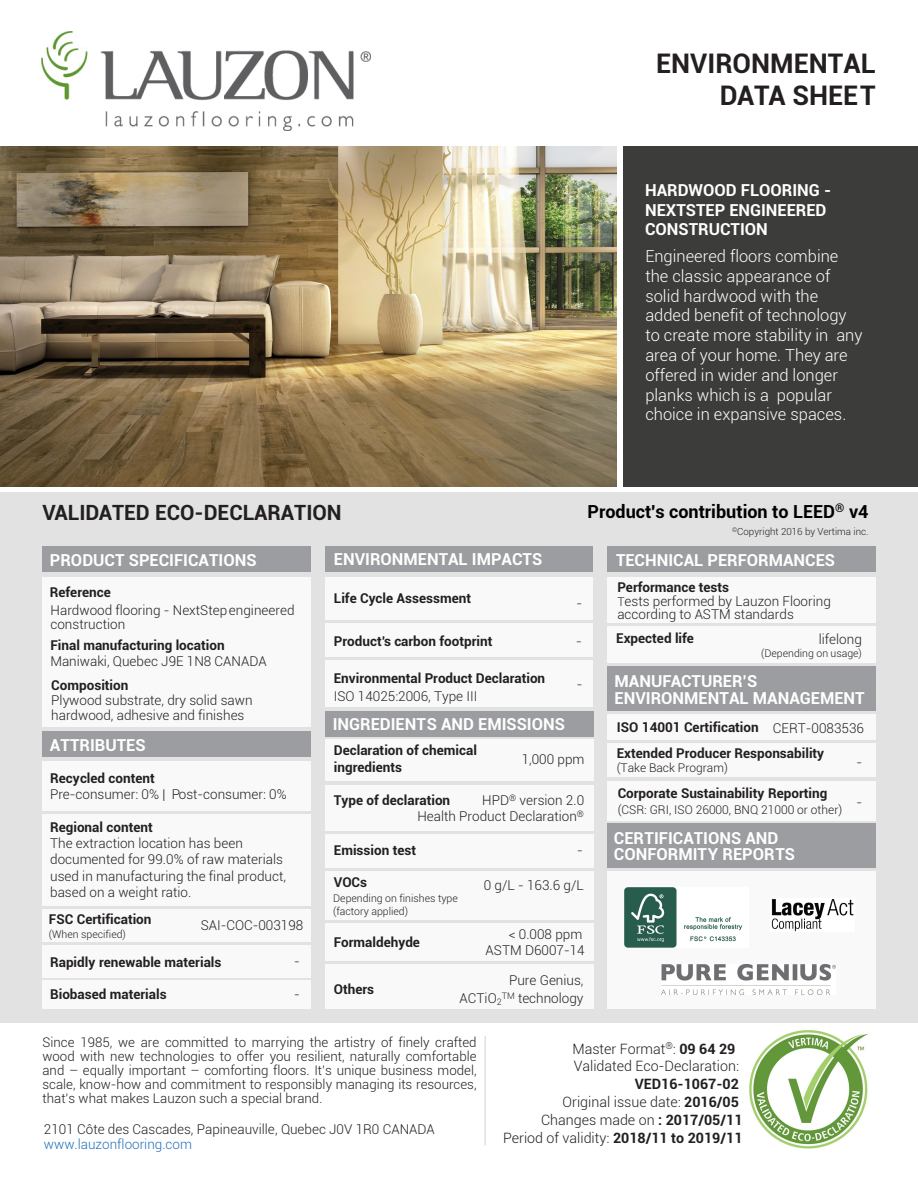
<style>
.page{position:relative;width:918px;height:1188px;background:#fff}
.page>*{position:absolute;margin:0;border:0;box-sizing:border-box;transform-origin:0 0}
.t1{font:700 27px "Roboto";color:#231f20}
.t2{font:700 21px "Roboto";color:#231f20}
.t3{font:700 18px "Roboto";color:#000}
.t4{font:700 16.5px/19.8px "Roboto";color:#fff}
.t5{font:300 16.5px/19.8px "Roboto";color:#fff}
.t6{font:300 14.25px/17.9px "Roboto";color:#231f20}
.t7{font:300 13.5px/16.2px "Roboto";color:#231f20}
.t8{font:700 13.5px/16.2px "Roboto";color:#231f20}
.t9{font:300 13.5px "Roboto";color:#2370b9}
.t10{font:300 13.35px/14px "Roboto";color:#231f20;text-align:justify}
.t11{font:300 12px "Roboto";color:#231f20}
.t12{font:300 10.5px/12.6px "Roboto";color:#231f20}
.t13{font:300 9.75px "Roboto";color:#231f20}
.s1{font-weight:700}
.s2{font-size:12px}
</style>
<div class="page">
<div style="left:0;top:492px;width:918px;height:530px;background:#e2e2e2"></div>
<hr style="left:485px;top:1036px;width:1px;height:109px;background:#d1d2d4">
<div style="left:43px;top:546px;width:268px;height:26px;background:#9b9da0"></div>
<div style="left:43px;top:731px;width:268px;height:26px;background:#9b9da0"></div>
<div style="left:325px;top:711px;width:269px;height:26px;background:#9b9da0"></div>
<div style="left:607px;top:667px;width:268px;height:44px;background:#9b9da0"></div>
<div style="left:607px;top:823px;width:268px;height:45px;background:#9b9da0"></div>
<div style="left:325px;top:546px;width:267px;height:26px;background:#9b9da0"></div>
<div style="left:607px;top:546px;width:268px;height:26px;background:#9b9da0"></div>
<div style="left:43px;top:577px;width:268px;height:150px;background:#fff"></div>
<div style="left:43px;top:761px;width:268px;height:50px;background:#fff"></div>
<div style="left:325px;top:577px;width:267px;height:42px;background:#fff"></div>
<div style="left:325px;top:623px;width:267px;height:34px;background:#fff"></div>
<div style="left:325px;top:660px;width:267px;height:46px;background:#fff"></div>
<div style="left:325px;top:740px;width:269px;height:41px;background:#fff"></div>
<div style="left:325px;top:785px;width:269px;height:45px;background:#fff"></div>
<div style="left:325px;top:834px;width:269px;height:34px;background:#fff"></div>
<div style="left:325px;top:871px;width:269px;height:49px;background:#fff"></div>
<div style="left:325px;top:923px;width:269px;height:38px;background:#fff"></div>
<div style="left:325px;top:964px;width:269px;height:45px;background:#fff"></div>
<div style="left:43px;top:815px;width:268px;height:91px;background:#fff"></div>
<div style="left:43px;top:909px;width:268px;height:32px;background:#fff"></div>
<div style="left:607px;top:577px;width:268px;height:46px;background:#fff"></div>
<div style="left:607px;top:715px;width:268px;height:25px;background:#fff"></div>
<div style="left:43px;top:945px;width:268px;height:33px;background:#fff"></div>
<div style="left:607px;top:626px;width:268px;height:37px;background:#fff"></div>
<div style="left:607px;top:743px;width:268px;height:34px;background:#fff"></div>
<div style="left:43px;top:980px;width:268px;height:29px;background:#fff"></div>
<div style="left:607px;top:781px;width:268px;height:40px;background:#fff"></div>
<div style="left:607px;top:872px;width:268px;height:137px;background:#fff"></div>
<div style="left:623px;top:147px;width:295px;height:340px;background:#3c3c3b"></div>
<img style="left:0;top:147px;width:617px;height:339px">
<img style="left:41px;top:31px;width:329px;height:100px">
<img style="left:749px;top:1030px;width:120px;height:119px">
<img style="left:771px;top:899px;width:83px;height:33px">
<img style="left:662px;top:965px;width:173px;height:29px">
<img style="left:624px;top:887px;width:118px;height:61px">
<p class="t1" style="left:656px;top:44px;width:221px">ENVIRONMENTAL</p>
<p class="t1" style="left:720px;top:77px;width:157px">DATA SHEET</p>
<p class="t4" style="left:645px;top:179px;width:188px">HARDWOOD FLOORING -<br>NEXTSTEP ENGINEERED<br>CONSTRUCTION</p>
<p class="t2" style="left:43px;top:497px;width:301px">VALIDATED ECO-DECLARATION</p>
<p class="t4" style="left:50px;top:550px;width:208px">PRODUCT SPECIFICATIONS</p>
<p class="t4" style="left:334px;top:549px;width:210px">ENVIRONMENTAL IMPACTS</p>
<p class="t5" style="left:645px;top:246px;width:219px">Engineered floors combine the classic appearance of solid hardwood with the added benefit of technology to create more stability in any area of your home. They are offered in wider and longer planks which is a popular choice in expansive spaces.</p>
<h3 class="t3" style="left:588px;top:499px;width:282px">Product's contribution to LEED<sup>®</sup> v4</h3>
<p class="t13" style="left:732px;top:525px;width:138px"><sup>©</sup>Copyright 2016 by Vertima inc.</p>
<p class="t4" style="left:616px;top:549px;width:221px">TECHNICAL PERFORMANCES</p>
<p class="t8" style="left:50px;top:583px;width:62px">Reference</p>
<p class="t7" style="left:50px;top:602px;width:246px;line-height:14.1px">Hardwood flooring - NextStep engineered construction</p>
<p class="t8" style="left:50px;top:636px;width:176px">Final manufacturing location</p>
<p class="t7" style="left:50px;top:652px;width:218px">Maniwaki, Quebec J9E 1N8 CANADA</p>
<p class="t8" style="left:51px;top:677px;width:79px">Composition</p>
<p class="t7" style="left:51px;top:692px;width:203px;line-height:14.7px">Plywood substrate, dry solid sawn hardwood, adhesive and finishes</p>
<p class="t4" style="left:50px;top:735px;width:97px">ATTRIBUTES</p>
<p class="t8" style="left:50px;top:769px;width:106px">Recycled content</p>
<p class="t7" style="left:50px;top:786px;width:238px">Pre-consumer: 0% | Post-consumer: 0%</p>
<p class="t7" style="left:50px;top:819px;width:237px"><span class="s1">Regional content<br></span>The extraction location has been documented for 99.0% of raw materials used in manufacturing the final product, based on a weight ratio.</p>
<p class="t8" style="left:49px;top:910px;width:104px">FSC Certification</p>
<p class="t12" style="left:49px;top:927px;width:78px">(When specified)</p>
<p class="t7" style="left:201px;top:917px;width:104px">SAI-COC-003198</p>
<p class="t7" style="left:294px;top:953px;width:7px">-</p>
<p class="t8" style="left:50px;top:953px;width:173px">Rapidly renewable materials</p>
<p class="t8" style="left:50px;top:986px;width:118px">Biobased materials</p>
<p class="t7" style="left:294px;top:986px;width:7px">-</p>
<p class="t8" style="left:334px;top:590px;width:139px">Life Cycle Assessment</p>
<p class="t8" style="left:334px;top:633px;width:160px">Product’s carbon footprint</p>
<p class="t7" style="left:576px;top:633px;width:7px">-</p>
<p class="t7" style="left:576px;top:594px;width:7px">-</p>
<p class="t8" style="left:334px;top:670px;width:213px">Environmental Product Declaration</p>
<p class="t7" style="left:334px;top:688px;width:145px">ISO 14025:2006, Type III</p>
<p class="t4" style="left:333px;top:713px;width:234px">INGREDIENTS AND EMISSIONS</p>
<p class="t7" style="left:577px;top:676px;width:7px">-</p>
<p class="t8" style="left:334px;top:742px;width:145px">Declaration of chemical ingredients</p>
<p class="t8" style="left:334px;top:791px;width:118px">Type of declaration</p>
<p class="t7" style="left:522px;top:750px;width:64px">1,000 ppm</p>
<p class="t7" style="left:417px;top:792px;width:168px;text-align:right">HPD<sup>®</sup> version 2.0<br>Health Product Declaration<sup>®</sup></p>
<p class="t8" style="left:334px;top:841px;width:84px">Emission test</p>
<p class="t8" style="left:334px;top:873px;width:35px">VOCs</p>
<p class="t12" style="left:333px;top:892px;width:126px">Depending on finishes type (factory applied)</p>
<p class="t8" style="left:334px;top:934px;width:88px">Formaldehyde</p>
<p class="t7" style="left:577px;top:842px;width:7px">-</p>
<p class="t7" style="left:484px;top:877px;width:102px">0 g/L - 163.6 g/L</p>
<p class="t7" style="left:486px;top:926px;width:101px;text-align:right">&lt; 0.008 ppm<br>ASTM D6007-14</p>
<p class="t8" style="left:334px;top:980px;width:42px">Others</p>
<p class="t7" style="left:460px;top:970px;width:125px;line-height:18.1px;text-align:right">Pure Genius,<br>ACTiO<sub>2</sub><sup>TM</sup> technology</p>
<p class="t7" style="left:617px;top:580px;width:215px;line-height:13.4px"><span class="s1">Performance tests<br></span><span class="s2">T</span>ests performed by Lauzon Flooring according to ASTM standards</p>
<p class="t8" style="left:616px;top:630px;width:79px">Expected life</p>
<p class="t7" style="left:819px;top:630px;width:45px">lifelong</p>
<p class="t12" style="left:761px;top:646px;width:102px">(Depending on usage)</p>
<p class="t4" style="left:615px;top:671px;width:144px">MANUFACTURER’S</p>
<p class="t4" style="left:615px;top:687px;width:252px">ENVIRONMENTAL MANAGEMENT</p>
<p class="t8" style="left:617px;top:719px;width:143px">ISO 14001 Certification</p>
<p class="t8" style="left:617px;top:744px;width:209px">Extended Producer Responsability</p>
<p class="t11" style="left:617px;top:760px;width:113px">(Take Back Program)</p>
<p class="t7" style="left:773px;top:720px;width:92px">CERT-0083536</p>
<p class="t7" style="left:857px;top:753px;width:7px">-</p>
<p class="t8" style="left:618px;top:785px;width:211px">Corporate Sustainability Reporting</p>
<p class="t11" style="left:618px;top:802px;width:226px">(CSR: GRI, ISO 26000, BNQ 21000 or other)</p>
<p class="t4" style="left:614px;top:829px;width:183px;line-height:16.5px">CERTIFICATIONS AND<br>CONFORMITY REPORTS</p>
<p class="t7" style="left:857px;top:794px;width:7px">-</p>
<p class="t10" style="left:43px;top:1035px;width:436px">Since 1985, we are committed to marrying the artistry of finely crafted wood with new technologies to offer you resilient, naturally comfortable and – equally important – comforting floors. It’s unique business model, scale, know-how and commitment to responsibly managing its resources, that’s what makes Lauzon such a special brand.</p>
<p class="t7" style="left:44px;top:1121px;width:392px">2101 Côte des Cascades, Papineauville, Quebec J0V 1R0 CANADA</p>
<p class="t9" style="left:44px;top:1135px;width:150px">www.lauzonflooring.com</p>
<p class="t6" style="left:572px;top:1039px;width:168px">Master Format<sup>®</sup>: <span class="s1">09 64 29<br></span>Validated Eco-Declaration:</p>
<p class="t6" style="left:503px;top:1075px;width:241px;text-align:right"><span class="s1">VED16-1067-02<br></span>Original issue date: <span class="s1">2016/05<br></span>Changes made on <span class="s1">: 2017/05/11<br></span>Period of validity: <span class="s1">201</span><span class="s1">8</span><span class="s1">/1</span><span class="s1">1</span> <span class="s1">to 201</span><span class="s1">9</span><span class="s1">/1</span><span class="s1">1</span></p>
</div>
